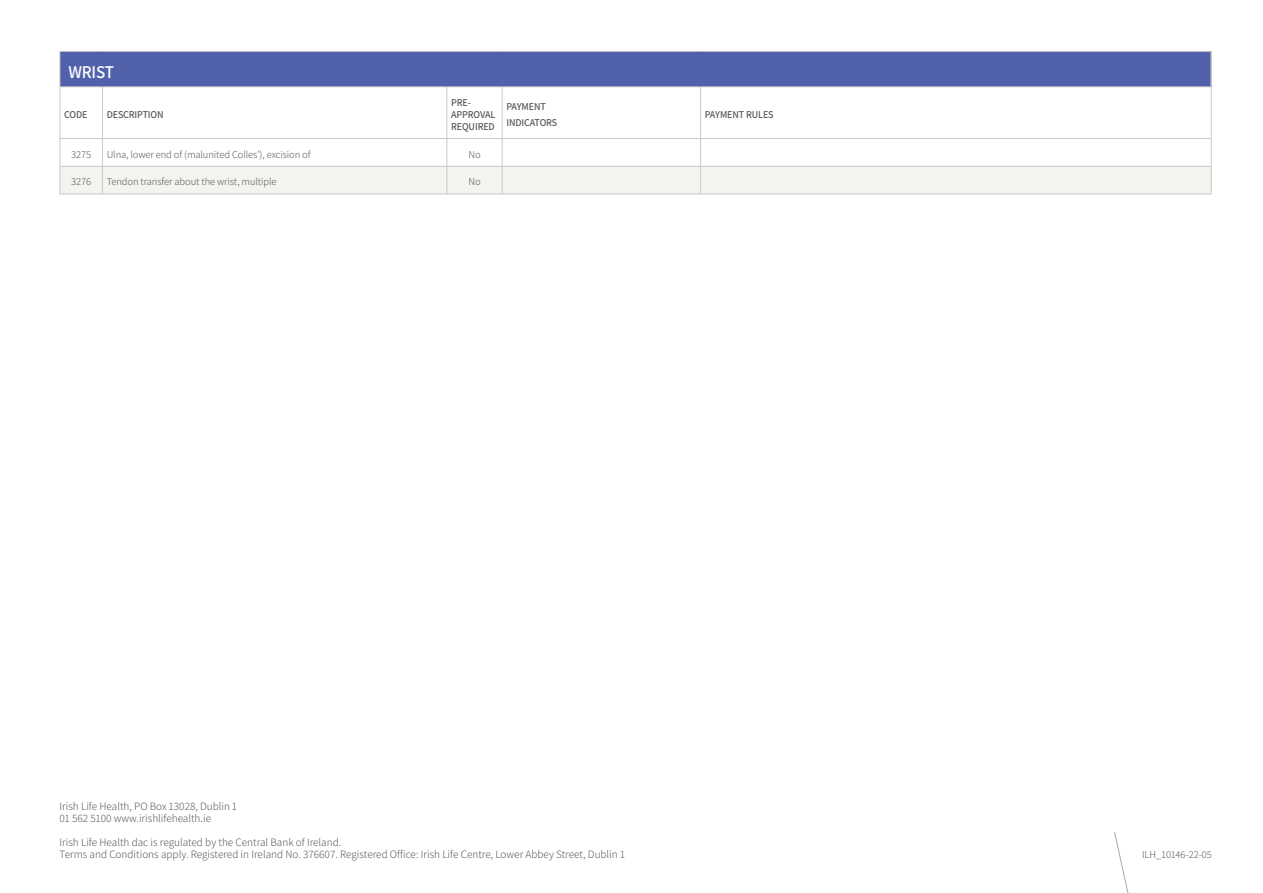
<style>
.page{position:relative;width:1263px;height:893px;background:#fff}
.page>*{position:absolute;margin:0;border:0;box-sizing:border-box;transform-origin:0 0}
.t1{font:600 18px "Assistant";letter-spacing:-.01em;color:#fff;scale:.95 1}
.t2{font:300 11.25px/12px "Assistant";color:#58595b}
.t3{font:300 10.5px "Assistant";letter-spacing:-.01em;color:#58595b}
.t4{font:600 10.5px/12px "Assistant";letter-spacing:-.01em;color:#58595b;scale:.95 1}
</style>
<div class="page">
<div style="left:60px;top:51px;width:1151px;height:36px;background:#5261ac"></div>
<hr style="left:60px;top:51px;width:42px;height:1px;background:#c7c8ca">
<hr style="left:60px;top:52px;width:1px;height:34px;background:#c7c8ca">
<hr style="left:102px;top:51px;width:345px;height:1px;background:#c7c8ca">
<hr style="left:447px;top:51px;width:55px;height:1px;background:#c7c8ca">
<hr style="left:502px;top:51px;width:199px;height:1px;background:#c7c8ca">
<hr style="left:701px;top:51px;width:511px;height:1px;background:#c7c8ca">
<hr style="left:60px;top:86px;width:42px;height:1px;background:#c7c8ca">
<hr style="left:102px;top:86px;width:345px;height:1px;background:#c7c8ca">
<hr style="left:447px;top:86px;width:55px;height:1px;background:#c7c8ca">
<hr style="left:502px;top:86px;width:199px;height:1px;background:#c7c8ca">
<hr style="left:701px;top:86px;width:511px;height:1px;background:#c7c8ca">
<hr style="left:1210px;top:52px;width:2px;height:34px;background:#c7c8ca">
<hr style="left:60px;top:87px;width:1px;height:51px;background:#c7c8ca">
<hr style="left:102px;top:87px;width:1px;height:51px;background:#c7c8ca">
<hr style="left:446px;top:87px;width:1px;height:51px;background:#c7c8ca">
<hr style="left:502px;top:87px;width:1px;height:51px;background:#c7c8ca">
<hr style="left:700px;top:87px;width:1px;height:51px;background:#c7c8ca">
<hr style="left:1211px;top:87px;width:1px;height:51px;background:#c7c8ca">
<hr style="left:60px;top:138px;width:42px;height:1px;background:#c7c8ca">
<hr style="left:102px;top:138px;width:345px;height:1px;background:#c7c8ca">
<hr style="left:447px;top:138px;width:55px;height:1px;background:#c7c8ca">
<hr style="left:502px;top:138px;width:199px;height:1px;background:#c7c8ca">
<hr style="left:701px;top:138px;width:510px;height:1px;background:#c7c8ca">
<svg style="left:60px;top:139px;width:1152px;height:55px"></svg>
<hr style="left:60px;top:194px;width:42px;height:1px;background:#c7c8ca">
<hr style="left:102px;top:194px;width:345px;height:1px;background:#c7c8ca">
<hr style="left:447px;top:194px;width:55px;height:1px;background:#c7c8ca">
<hr style="left:502px;top:194px;width:199px;height:1px;background:#c7c8ca">
<hr style="left:701px;top:194px;width:510px;height:1px;background:#c7c8ca">
<svg style="left:1114px;top:832px;width:15px;height:61px"></svg>
<h1 class="t1" style="left:68px;top:60px;width:50px">WRIST</h1>
<p class="t4" style="left:64px;top:108px;width:26px">CODE</p>
<p class="t4" style="left:107px;top:108px;width:62px">DESCRIPTION</p>
<p class="t4" style="left:451px;top:96px;width:48px">PRE-<br>APPROVAL<br>REQUIRED</p>
<p class="t4" style="left:506px;top:98px;width:55px;line-height:16.2px">PAYMENT<br>INDICATORS</p>
<p class="t4" style="left:705px;top:108px;width:74px">PAYMENT RULES</p>
<p class="t3" style="left:71px;top:147px;width:21px">3275</p>
<p class="t3" style="left:107px;top:147px;width:205px">Ulna, lower end of (malunited Colles'), excision of</p>
<p class="t3" style="left:468px;top:147px;width:14px">No</p>
<p class="t3" style="left:71px;top:175px;width:21px">3276</p>
<p class="t3" style="left:107px;top:175px;width:171px">Tendon transfer about the wrist, multiple</p>
<p class="t3" style="left:468px;top:175px;width:14px">No</p>
<p class="t2" style="left:60px;top:800px;width:179px">Irish Life Health, PO Box 13028, Dublin 1<br>01 562 5100 www.irishlifehealth.ie</p>
<p class="t2" style="left:60px;top:836px;width:567px">Irish Life Health dac is regulated by the Central Bank of Ireland.<br>Terms and Conditions apply. Registered in Ireland No. 376607. Registered Office: Irish Life Centre, Lower Abbey Street, Dublin 1</p>
<p class="t3" style="left:1142px;top:848px;width:71px">ILH_10146-22-05</p>
</div>
